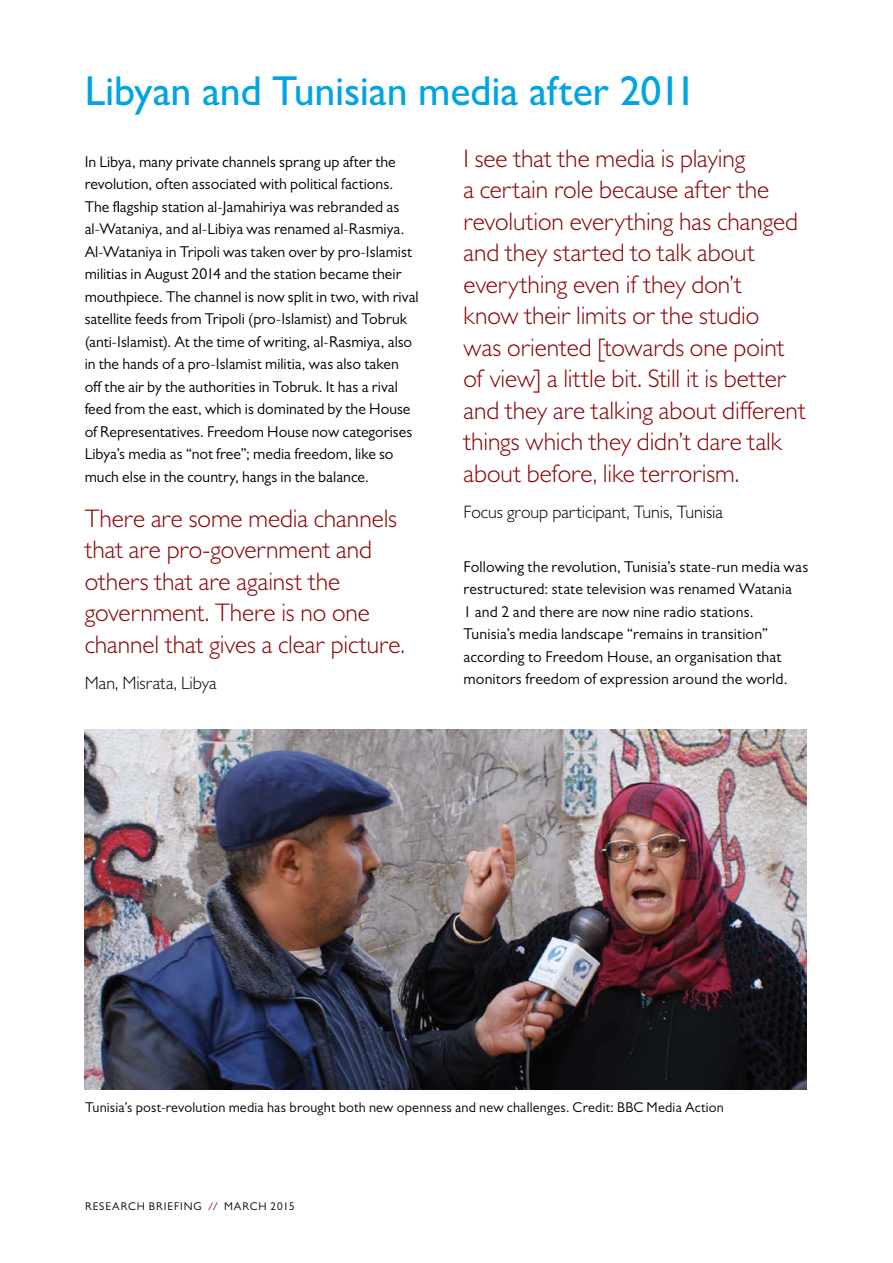
<style>
.page{position:relative;width:893px;height:1263px;background:#fff}
.page>*{position:absolute;margin:0;border:0;box-sizing:border-box;transform-origin:0 0}
.t1{font:500 42px "Gill Sans MT Pro";letter-spacing:-.005em;color:#00a4e3}
.t2{font:300 25.5px/31.5px "Gill Sans MT Pro";letter-spacing:-.005em;color:#8b0307}
.t3{font:300 18px "Gill Sans MT Pro";letter-spacing:-.005em;color:#000}
.t4{font:15.75px/22.5px "Gill Sans MT Pro";letter-spacing:.005em;color:#000}
.t5{font:14.25px "Gill Sans MT Pro";letter-spacing:.015em;color:#000}
.t6{font:11.25px "Gill Sans MT Pro";letter-spacing:.085em;color:#000}
.s1{color:#8b0307}
</style>
<div class="page">
<img style="left:85px;top:729px;width:722px;height:360px">
<h1 class="t1" style="left:85px;top:66px;width:613px">Libyan and Tunisian media after 2011</h1>
<p class="t4" style="left:85px;top:150px;width:336px">In Libya, many private channels sprang up after the revolution, often associated with political factions.<br>The flagship station al‑Jamahiriya was rebranded as al‑Wataniya, and al‑Libiya was renamed al‑Rasmiya.<br>Al‑Wataniya in Tripoli was taken over by pro-Islamist militias in August 2014 and the station became their mouthpiece. The channel is now split in two, with rival satellite feeds from Tripoli (pro‑Islamist) and Tobruk (anti-Islamist). At the time of writing, al‑Rasmiya, also in the hands of a pro‑Islamist militia, was also taken off the air by the authorities in Tobruk. It has a rival feed from the east, which is dominated by the House of Representatives. Freedom House now categorises Libya’s media as “not free”; media freedom, like so much else in the country, hangs in the balance.</p>
<h2 class="t2" style="left:85px;top:502px;width:322px">There are some media channels that are pro-government and others that are against the government. There is no one channel that gives a clear picture.</h2>
<p class="t3" style="left:85px;top:672px;width:133px">Man, Misrata, Libya</p>
<p class="t2" style="left:463px;top:142px;width:344px">I see that the media is playing<br>a certain role because after the revolution everything has changed and they started to talk about everything even if they don’t<br>know their limits or the studio<br>was oriented [towards one point of view] a little bit. Still it is better and they are talking about different things which they didn’t dare talk about before, like terrorism.</p>
<p class="t3" style="left:463px;top:501px;width:261px">Focus group participant, Tunis, Tunisia</p>
<p class="t4" style="left:463px;top:555px;width:346px">Following the revolution, Tunisia’s state-run media was restructured: state television was renamed Watania<br>1 and 2 and there are now nine radio stations.<br>Tunisia’s media landscape “remains in transition” according to Freedom House, an organisation that monitors freedom of expression around the world.</p>
<p class="t5" style="left:85px;top:1098px;width:640px">Tunisia’s post-revolution media has brought both new openness and new challenges. Credit: BBC Media Action</p>
<p class="t6" style="left:85px;top:1199px;width:211px">RESEARCH BRIEFING <span class="s1">//</span> MARCH 2015</p>
</div>
